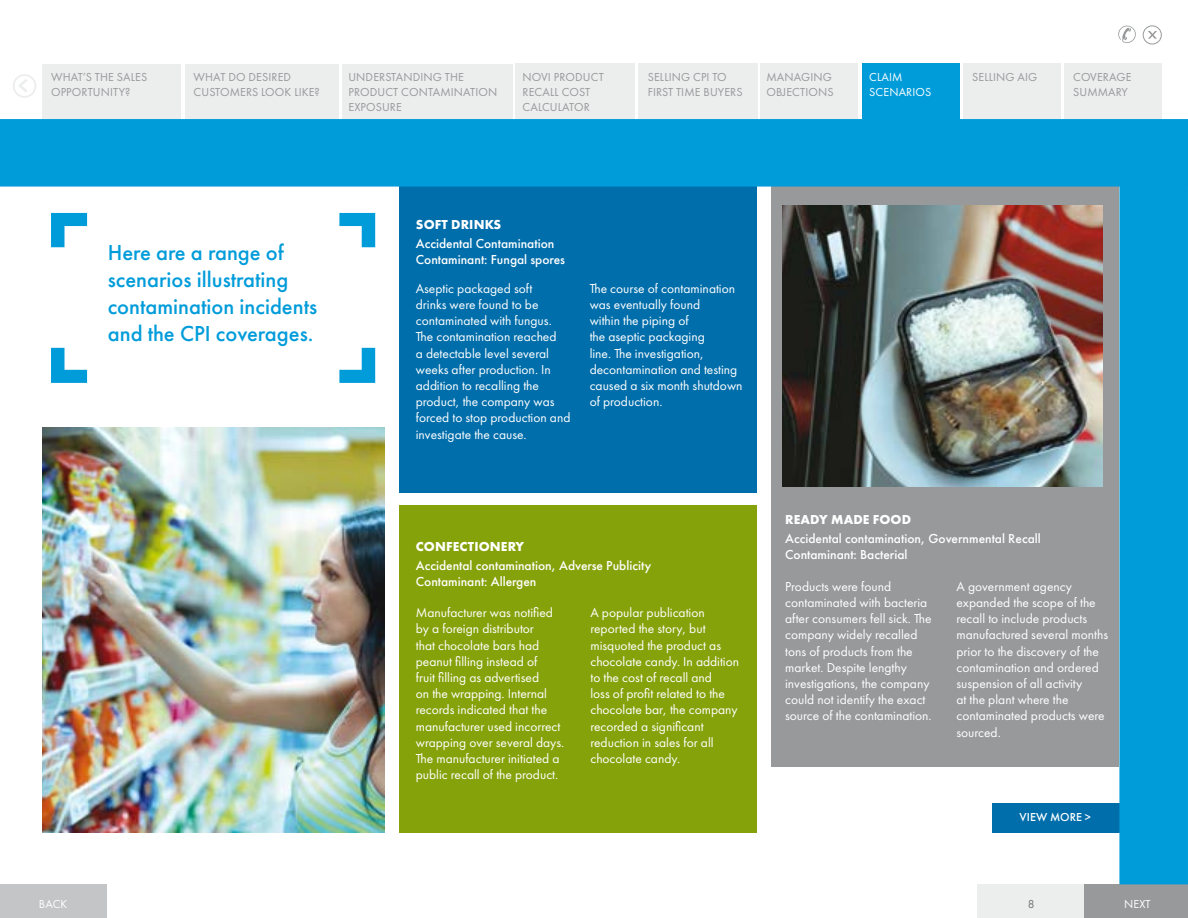
<style>
.page{position:relative;width:1188px;height:918px;background:#fff}
.page>*{position:absolute;margin:0;border:0;box-sizing:border-box;transform-origin:0 0}
.t1{font:500 22.5px/27px "Futura PT";color:#009cda}
.t2{font:13.5px/16.2px "Futura PT";color:#fff}
.t3{font:500 13.5px/16.2px "Futura PT";color:#fff}
.t4{font:700 13.5px "Futura PT";letter-spacing:.01em;color:#fff}
.t5{font:12px/15px "Futura PT";letter-spacing:.01em;color:#98999b}
.t6{font:12px/15px "Futura PT";letter-spacing:.01em;color:#fff}
.t7{font:500 12px "Futura PT";color:#fff}
.t8{font:12px "Futura PT";color:#707172}
</style>
<div class="page">
<svg style="left:1118px;top:26px;width:18px;height:17px"></svg>
<div style="left:1143px;top:26px;width:19px;height:18px;border:1px solid #98999b;border-radius:50%"></div>
<svg style="left:1148px;top:31px;width:9px;height:8px"></svg>
<svg style="left:18px;top:79px;width:9px;height:13px"></svg>
<div style="left:13px;top:74px;width:23px;height:24px;border:2px solid #eceded;border-radius:50%"></div>
<div style="left:1064px;top:64px;width:98px;height:55px;background:#eceded"></div>
<div style="left:516px;top:64px;width:119px;height:62px;background:#eceded"></div>
<div style="left:760px;top:64px;width:98px;height:62px;background:#eceded"></div>
<div style="left:638px;top:64px;width:119px;height:55px;background:#eceded"></div>
<div style="left:862px;top:64px;width:98px;height:62px;background:#009cda"></div>
<div style="left:186px;top:64px;width:153px;height:61px;background:#eceded"></div>
<div style="left:43px;top:64px;width:138px;height:61px;background:#eceded"></div>
<div style="left:342px;top:64px;width:170px;height:65px;background:#eceded"></div>
<div style="left:963px;top:64px;width:98px;height:55px;background:#eceded"></div>
<div style="left:978px;top:884px;width:210px;height:34px;background:#eceded"></div>
<div style="left:1084px;top:884px;width:104px;height:34px;background:#98999b"></div>
<img style="left:0;top:119px;width:1188px;height:765px">
<div style="left:0;top:884px;width:106px;height:34px;background:#c4c5c6"></div>
<p class="t5" style="left:348px;top:70px;width:151px">UNDERSTANDING THE<br>PRODUCT CONTAMINATION<br>EXPOSURE</p>
<h2 class="t6" style="left:869px;top:70px;width:64px">CLAIM<br>SCENARIOS</h2>
<p class="t5" style="left:972px;top:70px;width:67px">SELLING AIG</p>
<p class="t5" style="left:766px;top:70px;width:69px">MANAGING<br>OBJECTIONS</p>
<p class="t5" style="left:51px;top:70px;width:98px">WHAT’S THE SALES<br>OPPORTUNITY?</p>
<p class="t5" style="left:194px;top:70px;width:128px">WHAT DO DESIRED<br>CUSTOMERS LOOK LIKE?</p>
<p class="t5" style="left:523px;top:70px;width:83px">NOVI PRODUCT<br>RECALL COST<br>CALCULATOR</p>
<p class="t5" style="left:648px;top:70px;width:96px">SELLING CPI TO<br>FIRST TIME BUYERS</p>
<p class="t5" style="left:1073px;top:70px;width:60px">COVERAGE<br>SUMMARY</p>
<p class="t1" style="left:108px;top:239px;width:211px">Here are a range of scenarios illustrating contamination incidents and the CPI coverages.</p>
<p class="t6" style="left:39px;top:897px;width:30px">BACK</p>
<p class="t4" style="left:416px;top:216px;width:87px">SOFT DRINKS</p>
<p class="t3" style="left:416px;top:235px;width:151px">Accidental Contamination<br>Contaminant: Fungal spores</p>
<p class="t2" style="left:416px;top:280px;width:156px">Aseptic packaged soft<br>drinks were found to be contaminated with fungus.<br>The contamination reached<br>a detectable level several weeks after production. In addition to recalling the product, the company was forced to stop production and investigate the cause.</p>
<p class="t2" style="left:590px;top:280px;width:154px">The course of contamination was eventually found<br>within the piping of<br>the aseptic packaging<br>line. The investigation, decontamination and testing caused a six month shutdown of production.</p>
<p class="t4" style="left:416px;top:538px;width:110px">CONFECTIONERY</p>
<p class="t3" style="left:416px;top:557px;width:237px">Accidental contamination, Adverse Publicity</p>
<p class="t3" style="left:416px;top:573px;width:122px">Contaminant: Allergen</p>
<p class="t2" style="left:416px;top:605px;width:150px">Manufacturer was notifed by a foreign distributor<br>that chocolate bars had peanut flling instead of<br>fruit flling as advertised<br>on the wrapping. Internal records indicated that the manufacturer used incorrect wrapping over several days.<br>The manufacturer initiated a public recall of the product.</p>
<p class="t2" style="left:590px;top:605px;width:150px">A popular publication reported the story, but misquoted the product as chocolate candy. In addition to the cost of recall and<br>loss of proft related to the chocolate bar, the company recorded a signifcant reduction in sales for all chocolate candy.</p>
<p class="t4" style="left:785px;top:511px;width:127px">READY MADE FOOD</p>
<p class="t3" style="left:785px;top:530px;width:257px">Accidental contamination, Governmental Recall</p>
<p class="t3" style="left:785px;top:546px;width:124px">Contaminant: Bacterial</p>
<p class="t2" style="left:785px;top:578px;width:148px">Products were found contaminated with bacteria after consumers fell sick. The company widely recalled tons of products from the market. Despite lengthy investigations, the company could not identify the exact source of the contamination.</p>
<p class="t2" style="left:956px;top:578px;width:153px">A government agency expanded the scope of the recall to include products manufactured several months prior to the discovery of the contamination and ordered suspension of all activity<br>at the plant where the contaminated products were sourced.</p>
<p class="t7" style="left:1020px;top:809px;width:73px">VIEW MORE &gt;</p>
<p class="t8" style="left:1028px;top:897px;width:8px">8</p>
<p class="t6" style="left:1124px;top:897px;width:28px">NEXT</p>
</div>
